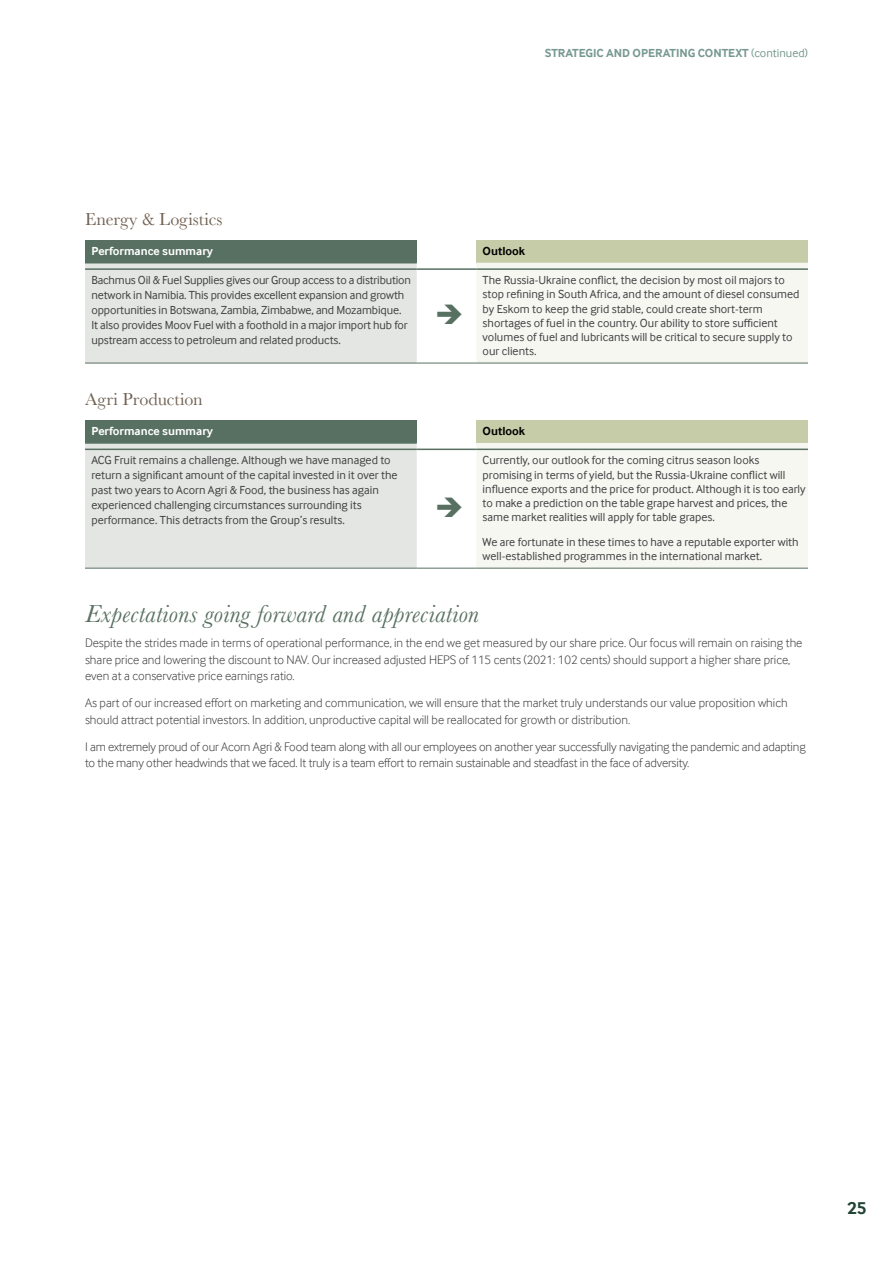
<style>
.page{position:relative;width:893px;height:1263px;background:#fff}
.page>*{position:absolute;margin:0;border:0;box-sizing:border-box;transform-origin:0 0}
.t1{font:italic 25.5px "Baskerville";letter-spacing:.01em;color:#587061}
.t2{font:18px "Baskerville";letter-spacing:.005em;color:#716152}
.t3{font:700 18px "Inter Face";color:#204333}
.t4{font:300 12.75px/16.5px "Inter Face";color:#414042}
.t5{font:12px/14.2px "Inter Face";color:#414042}
.t6{font:700 12px "Inter Face";color:#75988f}
.t7{font:700 12px "Inter Face";color:#fff}
.t8{font:700 12px "Inter Face";color:#000}
.s1{font-weight:400}
</style>
<div class="page">
<div style="left:85px;top:240px;width:332px;height:23px;background:#587061"></div>
<div style="left:476px;top:240px;width:332px;height:23px;background:#c7cca8"></div>
<div style="left:85px;top:263px;width:332px;height:100px;background:#e4e6e3"></div>
<div style="left:476px;top:263px;width:332px;height:100px;background:#f7f7f2"></div>
<hr style="left:85px;top:268px;width:332px;height:2px;background:#587061">
<hr style="left:417px;top:268px;width:59px;height:2px;background:#587061">
<hr style="left:476px;top:268px;width:332px;height:2px;background:#587061">
<hr style="left:85px;top:363px;width:332px;height:1px;background:#587061">
<hr style="left:417px;top:363px;width:59px;height:1px;background:#587061">
<hr style="left:476px;top:363px;width:332px;height:1px;background:#587061">
<div style="left:85px;top:420px;width:332px;height:23px;background:#587061"></div>
<div style="left:476px;top:420px;width:332px;height:23px;background:#c7cca8"></div>
<div style="left:85px;top:444px;width:332px;height:124px;background:#e4e6e3"></div>
<div style="left:476px;top:443px;width:332px;height:125px;background:#f7f7f2"></div>
<hr style="left:85px;top:442px;width:332px;height:2px;background:#587061">
<hr style="left:85px;top:449px;width:332px;height:1px;background:#587061">
<hr style="left:417px;top:449px;width:59px;height:1px;background:#587061">
<hr style="left:476px;top:449px;width:332px;height:1px;background:#587061">
<hr style="left:85px;top:568px;width:332px;height:1px;background:#587061">
<hr style="left:417px;top:568px;width:59px;height:1px;background:#587061">
<hr style="left:476px;top:568px;width:332px;height:1px;background:#587061">
<p class="t6" style="left:545px;top:46px;width:265px">STRATEGIC AND OPERATING CONTEXT <span class="s1">(continued)</span></p>
<h2 class="t2" style="left:85px;top:207px;width:139px">Energy &amp; Logistics</h2>
<p class="t7" style="left:91px;top:244px;width:123px">Performance summary</p>
<p class="t8" style="left:483px;top:244px;width:44px">Outlook</p>
<p class="t5" style="left:91px;top:273px;width:321px;line-height:15px">Bachmus Oil &amp; Fuel Supplies gives our Group access to a distribution network in Namibia. This provides excellent expansion and growth opportunities in Botswana, Zambia, Zimbabwe, and Mozambique.<br>It also provides Moov Fuel with a foothold in a major import hub for upstream access to petroleum and related products.</p>
<p class="t5" style="left:483px;top:273px;width:318px">The Russia-Ukraine conflict, the decision by most oil majors to stop refining in South Africa, and the amount of diesel consumed by Eskom to keep the grid stable, could create short-term shortages of fuel in the country. Our ability to store sufficient volumes of fuel and lubricants will be critical to secure supply to our clients.</p>
<h2 class="t2" style="left:85px;top:387px;width:119px">Agri Production</h2>
<p class="t7" style="left:91px;top:424px;width:123px">Performance summary</p>
<p class="t8" style="left:483px;top:424px;width:44px">Outlook</p>
<p class="t5" style="left:91px;top:453px;width:308px;line-height:15px">ACG Fruit remains a challenge. Although we have managed to return a significant amount of the capital invested in it over the past two years to Acorn Agri &amp; Food, the business has again experienced challenging circumstances surrounding its performance. This detracts from the Group’s results.</p>
<p class="t5" style="left:483px;top:453px;width:324px">Currently, our outlook for the coming citrus season looks promising in terms of yield, but the Russia-Ukraine conflict will influence exports and the price for product. Although it is too early to make a prediction on the table grape harvest and prices, the same market realities will apply for table grapes.</p>
<p class="t5" style="left:483px;top:535px;width:318px">We are fortunate in these times to have a reputable exporter with well-established programmes in the international market.</p>
<h1 class="t1" style="left:85px;top:597px;width:396px">Expectations going forward and appreciation</h1>
<p class="t4" style="left:85px;top:634px;width:719px">Despite the strides made in terms of operational performance, in the end we get measured by our share price. Our focus will remain on raising the share price and lowering the discount to NAV. Our increased adjusted HEPS of 115 cents (2021: 102 cents) should support a higher share price, even at a conservative price earnings ratio.</p>
<p class="t4" style="left:85px;top:695px;width:704px">As part of our increased effort on marketing and communication, we will ensure that the market truly understands our value proposition which should attract potential investors. In addition, unproductive capital will be reallocated for growth or distribution.</p>
<p class="t4" style="left:85px;top:738px;width:722px">I am extremely proud of our Acorn Agri &amp; Food team along with all our employees on another year successfully navigating the pandemic and adapting to the many other headwinds that we faced. It truly is a team effort to remain sustainable and steadfast in the face of adversity.</p>
<h2 class="t3" style="left:847px;top:1198px;width:21px">25</h2>
</div>
